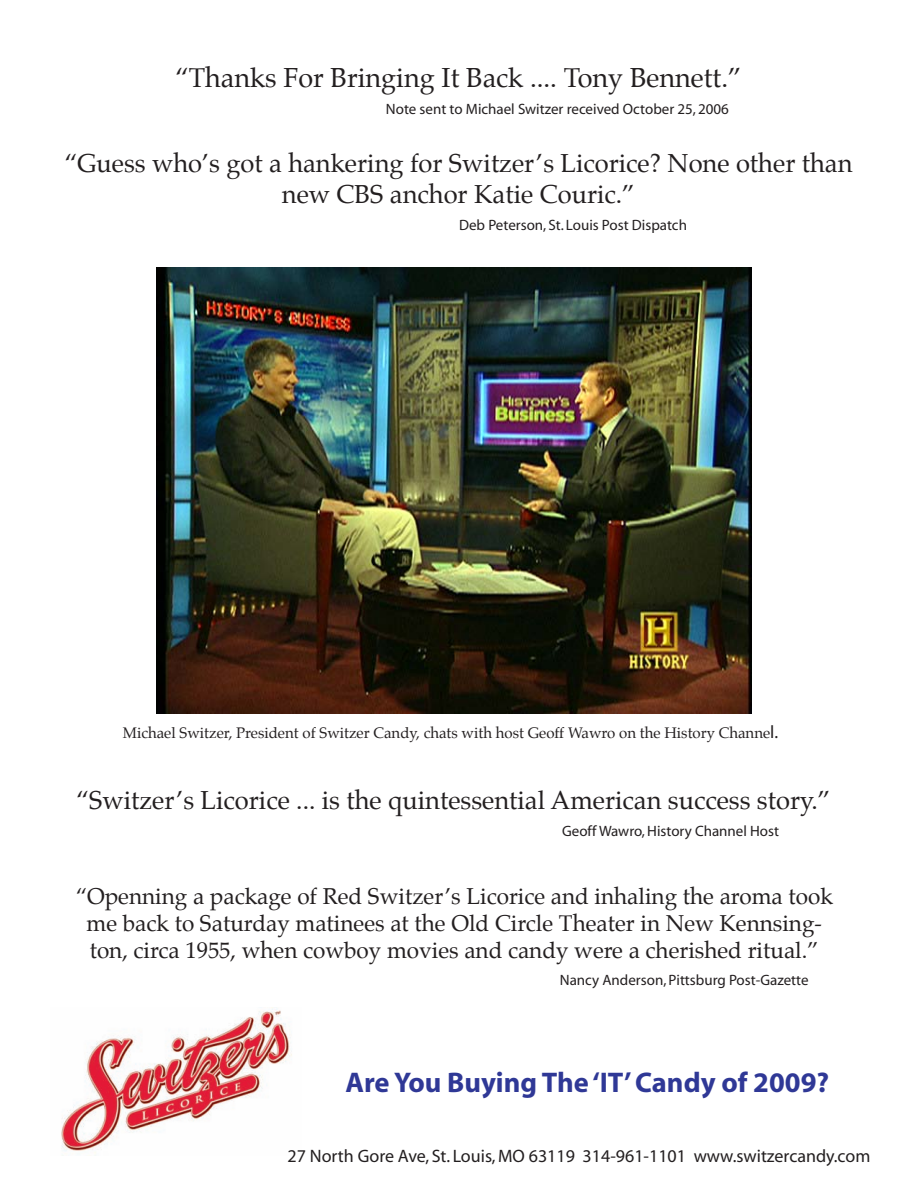
<style>
.page{position:relative;width:918px;height:1188px;background:#fff}
.page>*{position:absolute;margin:0;border:0;box-sizing:border-box;transform-origin:0 0}
.t1{font:700 28.5px "Myriad";color:#2f3896}
.t2{font:27px "Palatino";color:#231f20}
.t3{font:25.5px/30.6px "Palatino";color:#231f20;text-align:center}
.t4{font:22.5px/27px "Palatino";color:#231f20;text-align:center}
.t5{font:18px "Myriad";color:#231f20}
.t6{font:15px "Myriad";color:#231f20}
.t7{font:15px "Palatino";color:#231f20}
.s1{font-family:"Myriad";font-size:18px}
</style>
<div class="page">
<img style="left:61px;top:1009px;width:231px;height:144px">
<img style="left:157px;top:267px;width:594px;height:446px">
<p class="t2" style="left:175px;top:56px;width:568px">“Thanks For Bringing It Back .... Tony Bennett.”</p>
<p class="t6" style="left:386px;top:102px;width:344px">Note sent to Michael Switzer received October 25, 2006</p>
<p class="t3" style="left:64px;top:148px;width:790px">“Guess who’s got a hankering for Switzer’s Licorice? None other than new CBS anchor Katie Couric.”</p>
<p class="t6" style="left:459px;top:217px;width:229px">Deb Peterson, St. Louis Post Dispatch</p>
<p class="t7" style="left:123px;top:720px;width:657px">Michael Switzer, President of Switzer Candy, chats with host Geoff Wawro on the History Channe<span class="s1">l.</span></p>
<p class="t3" style="left:76px;top:784px;width:756px">“Switzer’s Licorice ... is the quintessential American success story.”</p>
<p class="t6" style="left:562px;top:823px;width:219px">Geoff Wawro, History Channel Host</p>
<p class="t4" style="left:76px;top:883px;width:759px">“Openning a package of Red Switzer’s Licorice and inhaling the aroma took me back to Saturday matinees at the Old Circle Theater in New Kennsing&shy;ton, circa 1955, when cowboy movies and candy were a cherished ritual.”</p>
<p class="t6" style="left:560px;top:973px;width:250px">Nancy Anderson, Pittsburg Post-Gazette</p>
<p class="t1" style="left:345px;top:1067px;width:485px">Are You Buying The ‘IT’ Candy of 2009?</p>
<p class="t5" style="left:288px;top:1147px;width:584px">27 North Gore Ave, St. Louis, MO 63119 314-961-1101 www.switzercandy.com</p>
</div>
